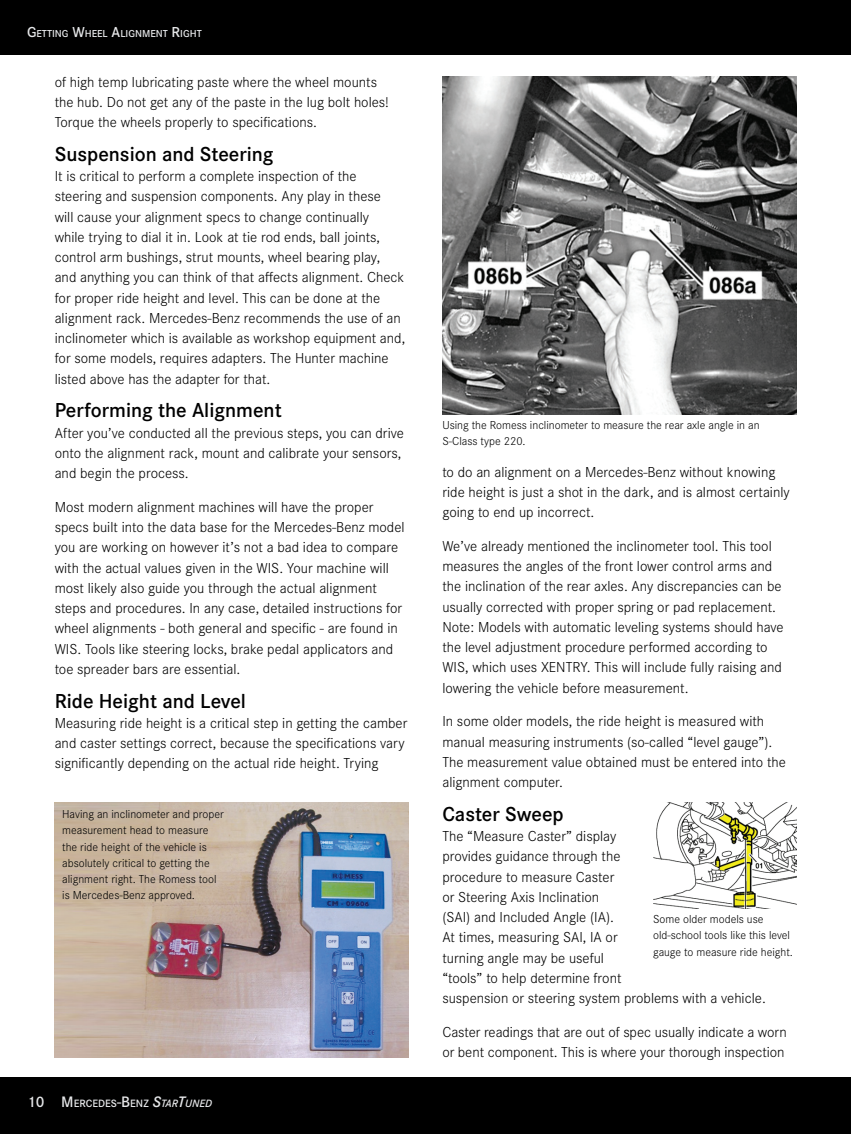
<style>
.page{position:relative;width:851px;height:1134px;background:#fff}
.page>*{position:absolute;margin:0;border:0;box-sizing:border-box;transform-origin:0 0}
.Chapter_Title{font:600 21px "Corporate S";color:#000}
.Copy{font:300 15px/20.2px "Corporate S";color:#000}
.t1{font:300 12px/16.2px "Corporate S";color:#000}
.t2{font:600 10.95px "Corporate S";color:#e6e7e9}
.t3{font:600 10.5px "Corporate S";color:#e6e7e9}
.s1{font-size:15px}
.s2{font-size:15.75px}
.s3{font-style:italic;font-size:15.75px}
.s4{font-style:italic}
</style>
<div class="page">
<div style="left:0;top:1077px;width:850px;height:57px;background:#000"></div>
<div style="left:0;top:0;width:850px;height:55px;background:#000"></div>
<img style="left:442px;top:77px;width:354px;height:337px">
<img style="left:653px;top:803px;width:143px;height:105px">
<img style="left:55px;top:803px;width:353px;height:254px">
<p class="t3" style="left:27px;top:27px;width:176px"><span class="s1">G</span>ETTI NG <span class="s1">W</span>HEEL <span class="s1">A</span>LIGNMENT <span class="s1">R</span>IGHT</p>
<p class="Copy" style="left:55px;top:71px;width:336px">of high temp lubricating paste where the wheel mounts the hub. Do not get any of the paste in the lug bolt holes!<br>Torque the wheels properly to specifications.</p>
<h2 class="Chapter_Title" style="left:55px;top:140px;width:220px">Suspension and Steering</h2>
<p class="Copy" style="left:55px;top:165px;width:352px">It is critical to perform a complete inspection of the steering and suspension components. Any play in these<br>will cause your alignment specs to change continually<br>while trying to dial it in. Look at tie rod ends, ball joints, control arm bushings, strut mounts, wheel bearing play, and anything you can think of that affects alignment. Check for proper ride height and level. This can be done at the alignment rack. Mercedes-Benz recommends the use of an inclinometer which is available as workshop equipment and, for some models, requires adapters. The Hunter machine listed above has the adapter for that.</p>
<h2 class="Chapter_Title" style="left:55px;top:396px;width:228px">Performing the Alignment</h2>
<p class="Copy" style="left:55px;top:422px;width:351px">After you’ve conducted all the previous steps, you can drive onto the alignment rack, mount and calibrate your sensors, and begin the process.</p>
<p class="Copy" style="left:55px;top:496px;width:351px">Most modern alignment machines will have the proper specs built into the data base for the Mercedes-Benz model you are working on however it’s not a bad idea to compare with the actual values given in the WIS. Your machine will most likely also guide you through the actual alignment steps and procedures. In any case, detailed instructions for wheel alignments - both general and specific - are found in WIS. Tools like steering locks, brake pedal applicators and toe spreader bars are essential.</p>
<h2 class="Chapter_Title" style="left:55px;top:686px;width:193px">Ride Height and Level</h2>
<p class="Copy" style="left:55px;top:712px;width:354px">Measuring ride height is a critical step in getting the camber and caster settings correct, because the specifications vary significantly depending on the actual ride height. Trying</p>
<p class="t1" style="left:62px;top:806px;width:163px">Having an inclinometer and proper measurement head to measure the ride height of the vehicle is absolutely critical to getting the alignment right. The Romess tool is Mercedes-Benz approved.</p>
<p class="t2" style="left:27px;top:1096px;width:186px"><span class="s2">10 M</span>ERCEDES<span class="s2">-B</span>ENZ <span class="s3">S</span><span class="s4">TAR</span><span class="s3">T</span><span class="s4">UNED</span></p>
<p class="t1" style="left:442px;top:417px;width:319px">Using the Romess inclinometer to measure the rear axle angle in an<br>S-Class type 220.</p>
<p class="Copy" style="left:442px;top:461px;width:349px">to do an alignment on a Mercedes-Benz without knowing ride height is just a shot in the dark, and is almost certainly going to end up incorrect.</p>
<p class="Copy" style="left:442px;top:535px;width:343px">We’ve already mentioned the inclinometer tool. This tool measures the angles of the front lower control arms and the inclination of the rear axles. Any discrepancies can be usually corrected with proper spring or pad replacement.<br>Note: Models with automatic leveling systems should have the level adjustment procedure performed according to WIS, which uses XENTRY. This will include fully raising and lowering the vehicle before measurement.</p>
<p class="Copy" style="left:442px;top:711px;width:345px">In some older models, the ride height is measured with manual measuring instruments (so-called “level gauge”).<br>The measurement value obtained must be entered into the alignment computer.</p>
<h2 class="Chapter_Title" style="left:442px;top:800px;width:123px">Caster Sweep</h2>
<p class="Copy" style="left:442px;top:825px;width:325px">The “Measure Caster” display<br>provides guidance through the<br>procedure to measure Caster<br>or Steering Axis Inclination<br>(SAI) and Included Angle (IA).<br>At times, measuring SAI, IA or<br>turning angle may be useful<br>“tools” to help determine front<br>suspension or steering system problems with a vehicle.</p>
<p class="Copy" style="left:442px;top:1021px;width:346px">Caster readings that are out of spec usually indicate a worn or bent component. This is where your thorough inspection</p>
<p class="t1" style="left:653px;top:911px;width:141px">Some older models use old-school tools like this level gauge to measure ride height.</p>
</div>
